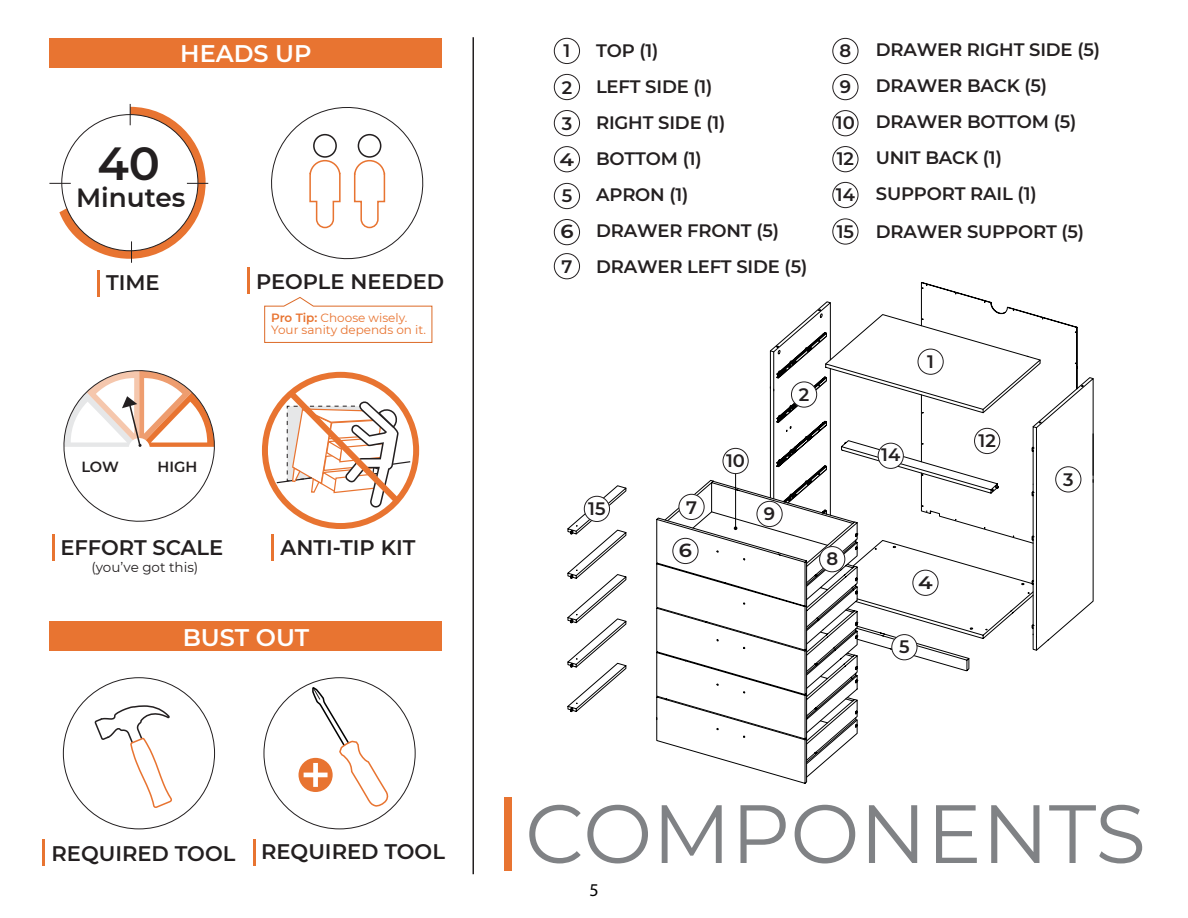
<style>
.page{position:relative;width:1188px;height:918px;background:#fff}
.page>*{position:absolute;margin:0;border:0;box-sizing:border-box;transform-origin:0 0}
.t1{font:82.5px "Montserrat";color:#808285}
.t2{font:600 46.35px "Montserrat";color:#231f20}
.t3{font:600 26.25px "Montserrat";color:#231f20}
.t4{font:600 24px "Montserrat";color:#fff}
.t5{font:600 21px "Montserrat";color:#231f20}
.t6{font:600 18.9px "Montserrat";color:#231f20;scale:1.11 1}
.t7{font:600 18px "Montserrat";letter-spacing:-.01em;color:#231f20}
.t8{font:600 18px "Montserrat";letter-spacing:-.01em;color:#231f20;scale:1.19 1}
.t9{font:18px "Myriad Pro";color:#000}
.t10{font:600 14.7px "Montserrat";color:#231f20}
.t11{font:13.5px "Montserrat";color:#231f20}
.t12{font:12px/12px "Montserrat";color:#e87431}
.s1{font-weight:600}
</style>
<div class="page">
<div style="left:832px;top:182px;width:26px;height:26px;border:1px solid #231f20;border-radius:50%"></div>
<div style="left:832px;top:219px;width:26px;height:25px;border:1px solid #231f20;border-radius:50%"></div>
<div style="left:554px;top:253px;width:26px;height:26px;border:1px solid #231f20;border-radius:50%"></div>
<div style="left:554px;top:38px;width:26px;height:26px;border:1px solid #231f20;border-radius:50%"></div>
<div style="left:832px;top:38px;width:26px;height:26px;border:1px solid #231f20;border-radius:50%"></div>
<div style="left:554px;top:74px;width:26px;height:26px;border:1px solid #231f20;border-radius:50%"></div>
<div style="left:832px;top:74px;width:26px;height:26px;border:1px solid #231f20;border-radius:50%"></div>
<div style="left:554px;top:110px;width:26px;height:26px;border:1px solid #231f20;border-radius:50%"></div>
<div style="left:832px;top:110px;width:26px;height:26px;border:1px solid #231f20;border-radius:50%"></div>
<div style="left:554px;top:146px;width:26px;height:26px;border:1px solid #231f20;border-radius:50%"></div>
<div style="left:554px;top:183px;width:26px;height:26px;border:1px solid #231f20;border-radius:50%"></div>
<div style="left:832px;top:146px;width:26px;height:26px;border:1px solid #231f20;border-radius:50%"></div>
<div style="left:554px;top:219px;width:26px;height:26px;border:1px solid #231f20;border-radius:50%"></div>
<hr style="left:472px;top:37px;width:2px;height:837px;background:#231f20">
<div style="left:504px;top:797px;width:8px;height:73px;background:#e87431"></div>
<div style="left:262px;top:372px;width:157px;height:157px;border:6px solid #e87431;border-radius:50%"></div>
<svg style="left:275px;top:385px;width:137px;height:125px"></svg>
<svg style="left:264px;top:297px;width:169px;height:46px"></svg>
<svg style="left:271px;top:107px;width:153px;height:153px"></svg>
<div style="left:358px;top:134px;width:23px;height:24px;border:2px solid #231f20;border-radius:50%"></div>
<hr style="left:253px;top:839px;width:3px;height:27px;background:#e87431">
<hr style="left:42px;top:839px;width:3px;height:27px;background:#e87431">
<hr style="left:52px;top:534px;width:3px;height:27px;background:#e87431">
<hr style="left:272px;top:534px;width:2px;height:27px;background:#e87431">
<hr style="left:97px;top:270px;width:3px;height:27px;background:#e87431">
<hr style="left:247px;top:267px;width:3px;height:27px;background:#e87431">
<svg style="left:94px;top:705px;width:78px;height:103px"></svg>
<svg style="left:299px;top:686px;width:90px;height:121px"></svg>
<div style="left:49px;top:621px;width:393px;height:30px;background:#e87431"></div>
<div style="left:49px;top:38px;width:393px;height:30px;background:#e87431"></div>
<svg style="left:49px;top:104px;width:159px;height:159px"></svg>
<svg style="left:63px;top:370px;width:152px;height:152px"></svg>
<svg style="left:656px;top:740px;width:194px;height:44px"></svg>
<svg style="left:567px;top:525px;width:292px;height:215px"></svg>
<svg style="left:571px;top:282px;width:417px;height:391px"></svg>
<hr style="left:735px;top:474px;width:1px;height:54px;background:#000">
<div style="left:892px;top:635px;width:25px;height:25px;background:#fff;border-radius:50%"></div>
<div style="left:891px;top:634px;width:26px;height:26px;border:1px solid #231f20;border-radius:50%"></div>
<div style="left:757px;top:501px;width:25px;height:26px;background:#fff;border-radius:50%"></div>
<div style="left:757px;top:501px;width:26px;height:26px;border:1px solid #231f20;border-radius:50%"></div>
<div style="left:584px;top:496px;width:26px;height:26px;background:#fff;border-radius:50%"></div>
<div style="left:584px;top:496px;width:26px;height:26px;border:1px solid #231f20;border-radius:50%"></div>
<div style="left:679px;top:494px;width:25px;height:26px;background:#fff;border-radius:50%"></div>
<div style="left:679px;top:494px;width:26px;height:26px;border:1px solid #231f20;border-radius:50%"></div>
<svg style="left:769px;top:301px;width:325px;height:350px"></svg>
<div style="left:791px;top:382px;width:26px;height:25px;background:#fff;border-radius:50%"></div>
<div style="left:791px;top:382px;width:26px;height:26px;border:1px solid #231f20;border-radius:50%"></div>
<h3 class="t4" style="left:180px;top:37px;width:133px">HEADS UP</h3>
<h2 class="t2" style="left:97px;top:131px;width:64px">40</h2>
<h3 class="t3" style="left:76px;top:179px;width:111px">Minutes</h3>
<p class="t5" style="left:106px;top:268px;width:55px">TIME</p>
<p class="t5" style="left:256px;top:266px;width:190px">PEOPLE NEEDED</p>
<p class="t12" style="left:271px;top:311px;width:156px"><span class="s1">Pro Tip:</span> Choose wisely.<br>Your sanity depends on it.</p>
<p class="t10" style="left:81px;top:457px;width:39px">LOW</p>
<p class="t10" style="left:158px;top:457px;width:41px">HIGH</p>
<p class="t5" style="left:60px;top:533px;width:164px">EFFORT SCALE</p>
<p class="t11" style="left:91px;top:558px;width:109px">(you’ve got this)</p>
<p class="t5" style="left:281px;top:533px;width:136px">ANTI-TIP KIT</p>
<h3 class="t4" style="left:183px;top:620px;width:128px">BUST OUT</h3>
<p class="t5" style="left:52px;top:837px;width:395px">REQUIRED TOOL REQUIRED TOOL</p>
<p class="t7" style="left:564px;top:38px;width:8px">1</p>
<p class="t7" style="left:596px;top:38px;width:64px">TOP (1)</p>
<p class="t7" style="left:840px;top:38px;width:13px">8</p>
<p class="t7" style="left:876px;top:37px;width:226px">DRAWER RIGHT SIDE (5)</p>
<p class="t7" style="left:562px;top:74px;width:12px">2</p>
<p class="t7" style="left:596px;top:74px;width:118px">LEFT SIDE (1)</p>
<p class="t7" style="left:840px;top:74px;width:13px">9</p>
<p class="t7" style="left:876px;top:73px;width:173px">DRAWER BACK (5)</p>
<p class="t7" style="left:562px;top:110px;width:12px">3</p>
<p class="t7" style="left:596px;top:110px;width:131px">RIGHT SIDE (1)</p>
<p class="t7" style="left:836px;top:110px;width:20px">10</p>
<p class="t7" style="left:876px;top:109px;width:202px">DRAWER BOTTOM (5)</p>
<p class="t8" style="left:560px;top:147px;width:14px">4</p>
<p class="t7" style="left:596px;top:146px;width:107px">BOTTOM (1)</p>
<p class="t7" style="left:837px;top:146px;width:19px">12</p>
<p class="t7" style="left:876px;top:145px;width:128px">UNIT BACK (1)</p>
<p class="t7" style="left:562px;top:183px;width:12px">5</p>
<p class="t7" style="left:596px;top:182px;width:94px">APRON (1)</p>
<p class="t7" style="left:876px;top:181px;width:162px">SUPPORT RAIL (1)</p>
<p class="t7" style="left:836px;top:182px;width:21px">14</p>
<p class="t6" style="left:560px;top:218px;width:13px">6</p>
<p class="t7" style="left:596px;top:218px;width:185px">DRAWER FRONT (5)</p>
<p class="t7" style="left:561px;top:254px;width:12px">7</p>
<p class="t7" style="left:596px;top:254px;width:213px">DRAWER LEFT SIDE (5)</p>
<p class="t7" style="left:837px;top:219px;width:249px">15 DRAWER SUPPORT (5)</p>
<p class="t7" style="left:588px;top:495px;width:19px">15</p>
<p class="t7" style="left:686px;top:494px;width:12px">7</p>
<p class="t6" style="left:679px;top:537px;width:13px">6</p>
<p class="t7" style="left:726px;top:448px;width:20px">10</p>
<p class="t7" style="left:764px;top:501px;width:13px">9</p>
<p class="t7" style="left:799px;top:382px;width:12px">2</p>
<p class="t7" style="left:826px;top:546px;width:13px">8</p>
<p class="t7" style="left:927px;top:349px;width:8px">1</p>
<p class="t7" style="left:881px;top:442px;width:21px">14</p>
<p class="t8" style="left:918px;top:570px;width:14px">4</p>
<p class="t7" style="left:899px;top:634px;width:12px">5</p>
<p class="t7" style="left:978px;top:427px;width:19px">12</p>
<p class="t7" style="left:1063px;top:467px;width:12px">3</p>
<h1 class="t1" style="left:525px;top:777px;width:623px">COMPONENTS</h1>
<p class="t9" style="left:589px;top:879px;width:11px">5</p>
</div>
